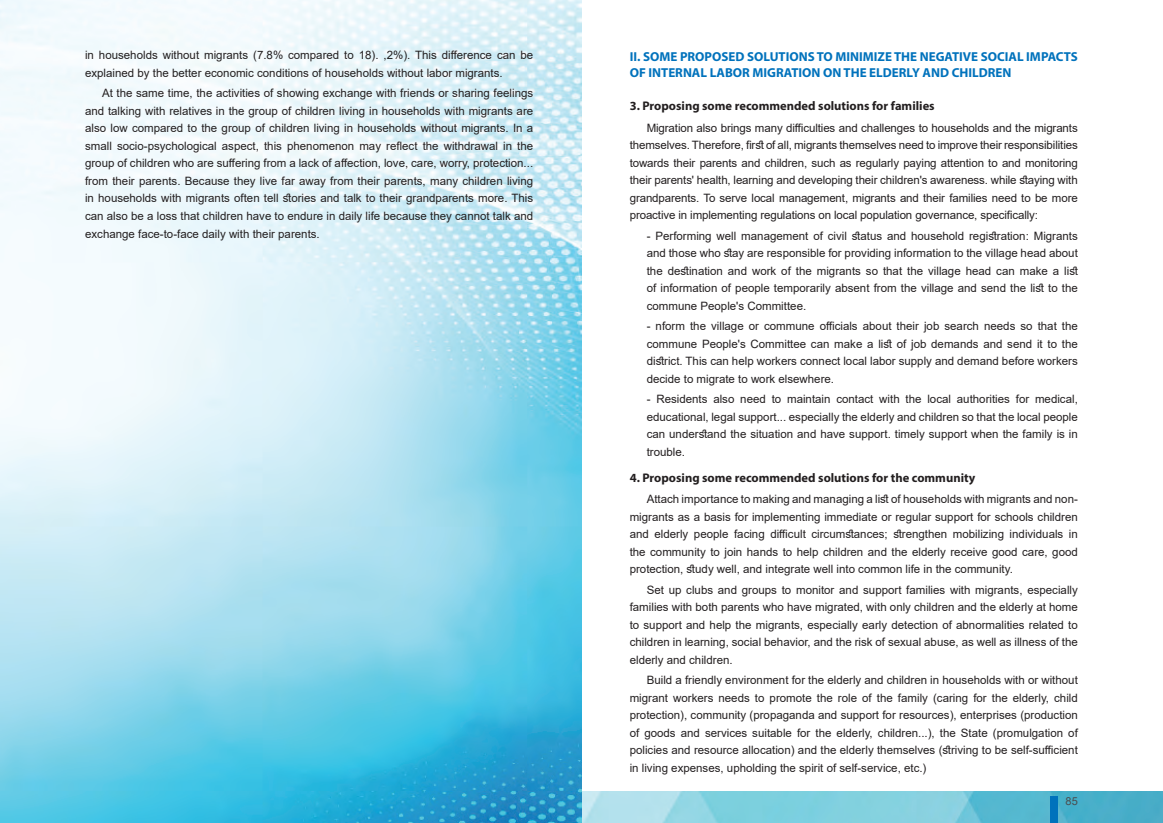
<style>
.page{position:relative;width:1163px;height:823px;background:#fff}
.page>*{position:absolute;margin:0;border:0;box-sizing:border-box;transform-origin:0 0}
.t1{font:700 13px/16px "Myriad Pro";color:#0072bc}
.t2{font:700 12.5px "Myriad Pro";color:#231f20}
.t3{font:11.5px/17.5px "Arial";color:#231f20;text-align:justify}
.t4{font:11px "Arial";color:#4b4c4d}
</style>
<div class="page">
<img style="left:581px;top:791px;width:581px;height:31px">
<div style="left:1049px;top:796px;width:8px;height:26px;background:#0072bc"></div>
<img style="left:0;top:0;width:581px;height:822px">
<p class="t3" style="left:85px;top:47px;width:449px">in households without migrants (7.8% compared to 18). ,2%). This difference can be explained by the better economic conditions of households without labor migrants.</p>
<p class="t3" style="left:85px;top:84px;width:449px;text-indent:17px">At the same time, the activities of showing exchange with friends or sharing feelings and talking with relatives in the group of children living in households with migrants are also low compared to the group of children living in households without migrants. In a small socio-psychological aspect, this phenomenon may reflect the withdrawal in the group of children who are suffering from a lack of affection, love, care, worry, protection... from their parents. Because they live far away from their parents, many children living in households with migrants often tell stories and talk to their grandparents more. This can also be a loss that children have to endure in daily life because they cannot talk and exchange face-to-face daily with their parents.</p>
<p class="t1" style="left:629px;top:48px;width:449px">II. SOME PROPOSED SOLUTIONS TO MINIMIZE THE NEGATIVE SOCIAL IMPACTS<br>OF INTERNAL LABOR MIGRATION ON THE ELDERLY AND CHILDREN</p>
<p class="t2" style="left:629px;top:97px;width:306px">3. Proposing some recommended solutions for families</p>
<p class="t3" style="left:629px;top:119px;width:449px;text-indent:17px">Migration also brings many difficulties and challenges to households and the migrants themselves. Therefore, first of all, migrants themselves need to improve their responsibilities towards their parents and children, such as regularly paying attention to and monitoring their parents' health, learning and developing their children's awareness. while staying with grandparents. To serve local management, migrants and their families need to be more proactive in implementing regulations on local population governance, specifically:</p>
<p class="t3" style="left:646px;top:227px;width:432px">- Performing well management of civil status and household registration: Migrants and those who stay are responsible for providing information to the village head about the destination and work of the migrants so that the village head can make a list of information of people temporarily absent from the village and send the list to the commune People's Committee.</p>
<p class="t3" style="left:646px;top:317px;width:432px">- nform the village or commune officials about their job search needs so that the commune People's Committee can make a list of job demands and send it to the district. This can help workers connect local labor supply and demand before workers decide to migrate to work elsewhere.</p>
<p class="t3" style="left:646px;top:390px;width:432px">- Residents also need to maintain contact with the local authorities for medical, educational, legal support... especially the elderly and children so that the local people can understand the situation and have support. timely support when the family is in trouble.</p>
<p class="t2" style="left:629px;top:469px;width:347px">4. Proposing some recommended solutions for the community</p>
<p class="t3" style="left:629px;top:490px;width:449px;text-indent:17px">Attach importance to making and managing a list of households with migrants and non&shy;migrants as a basis for implementing immediate or regular support for schools children and elderly people facing difficult circumstances; strengthen mobilizing individuals in the community to join hands to help children and the elderly receive good care, good protection, study well, and integrate well into common life in the community.</p>
<p class="t3" style="left:629px;top:580px;width:449px;text-indent:17px">Set up clubs and groups to monitor and support families with migrants, especially families with both parents who have migrated, with only children and the elderly at home to support and help the migrants, especially early detection of abnormalities related to children in learning, social behavior, and the risk of sexual abuse, as well as illness of the elderly and children.</p>
<p class="t3" style="left:629px;top:671px;width:449px;text-indent:17px">Build a friendly environment for the elderly and children in households with or without migrant workers needs to promote the role of the family (caring for the elderly, child protection), community (propaganda and support for resources), enterprises (production of goods and services suitable for the elderly, children...), the State (promulgation of policies and resource allocation) and the elderly themselves (striving to be self-sufficient in living expenses, upholding the spirit of self-service, etc.)</p>
<p class="t4" style="left:1065px;top:792px;width:14px">85</p>
</div>
